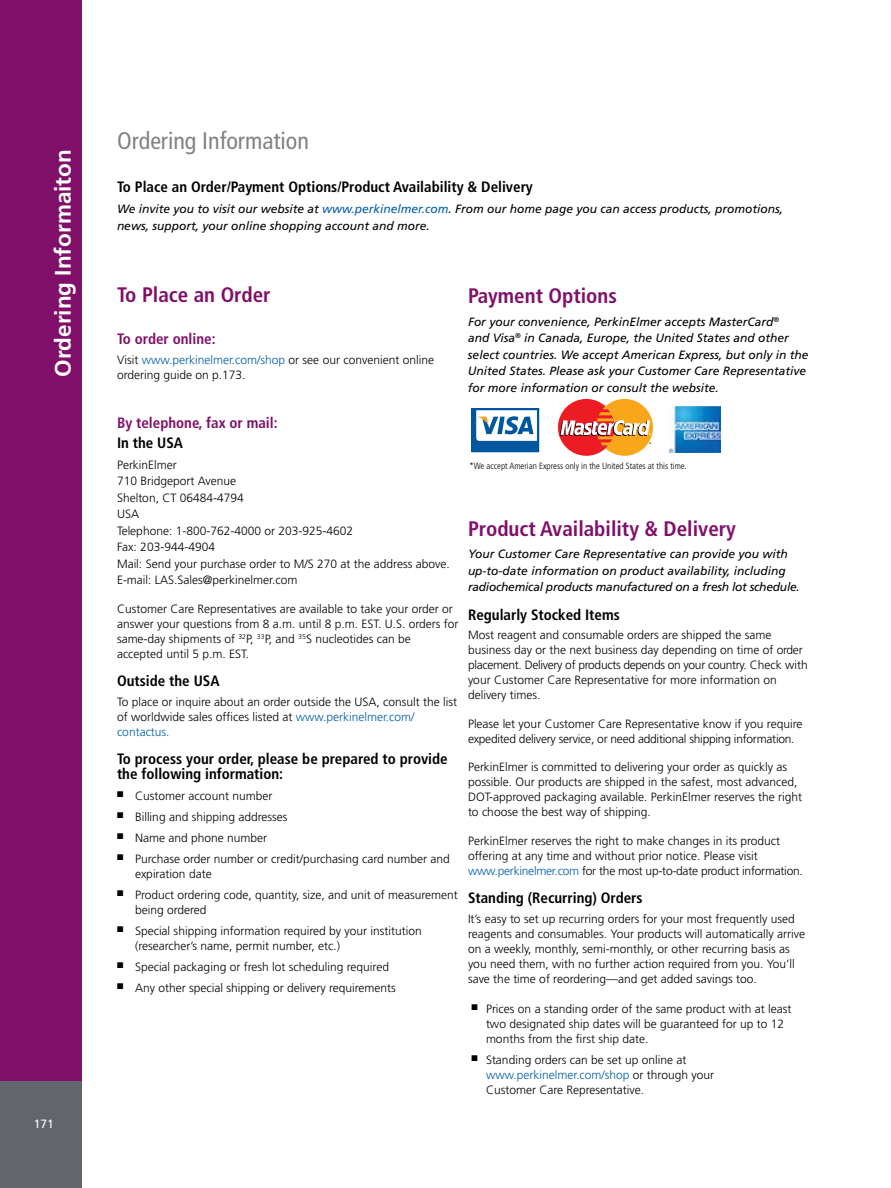
<style>
.page{position:relative;width:891px;height:1188px;background:#fff}
.page>*{position:absolute;margin:0;border:0;box-sizing:border-box;transform-origin:0 0}
.t1{font:condensed 24px "Frutiger";color:#808285}
.t2{font:700 22.5px "Frutiger";color:#fff}
.t3{font:700 condensed 21px "Frutiger";color:#800f69}
.t4{font:700 condensed 15px/15px "Frutiger";color:#000}
.t5{font:700 condensed 15px "Frutiger";color:#800f69}
.t6{font:300 12px/15px "Frutiger";color:#000}
.t7{font:italic 12px/16.5px "Frutiger";color:#000}
.t8{font:300 12px/15px "Frutiger";letter-spacing:-.02em;color:#000}
.t9{font:12px "Frutiger";color:#fff}
.t10{font:300 condensed 9px "Frutiger";color:#000}
.s1{color:#005daa}
</style>
<div class="page">
<div style="left:0;top:0;width:81px;height:1188px;background:#800f69"></div>
<div style="left:0;top:1082px;width:81px;height:106px;background:#62656b"></div>
<div style="left:473px;top:410px;width:64px;height:40px;background:#00579f"></div>
<div style="left:471px;top:408px;width:68px;height:44px;border:4px solid #00579f"></div>
<svg style="left:476px;top:410px;width:61px;height:31px"></svg>
<img style="left:669px;top:406px;width:52px;height:46px">
<svg style="left:560px;top:399px;width:93px;height:57px"></svg>
<h2 class="t2" style="left:50px;top:377px;width:229px;rotate:-90deg">Ordering Informaiton</h2>
<p class="t9" style="left:34px;top:1116px;width:22px">171</p>
<h1 class="t1" style="left:117px;top:126px;width:194px">Ordering Information</h1>
<p class="t4" style="left:117px;top:180px;width:417px">To Place an Order/Payment Options/Product Availability &amp; Delivery</p>
<p class="t7" style="left:117px;top:201px;width:668px">We invite you to visit our website at <span class="s1">www.perkinelmer.com</span>. From our home page you can access products, promotions, news, support, your online shopping account and more.</p>
<h3 class="t3" style="left:117px;top:283px;width:155px">To Place an Order</h3>
<p class="t5" style="left:117px;top:330px;width:100px">To order online:</p>
<p class="t6" style="left:117px;top:352px;width:319px">Visit <span class="s1">www.perkinelmer.com/shop</span> or see our convenient online ordering guide on p.173.</p>
<p class="t5" style="left:117px;top:414px;width:162px">By telephone, fax or mail:</p>
<p class="t4" style="left:117px;top:435px;width:50px">In the USA</p>
<p class="t6" style="left:117px;top:457px;width:334px;line-height:16.5px">PerkinElmer<br>710 Bridgeport Avenue<br>Shelton, CT 06484-4794<br>USA<br>Telephone: 1-800-762-4000 or 203-925-4602<br>Fax: 203-944-4904<br>Mail: Send your purchase order to M/S 270 at the address above.<br>E-mail: LAS.Sales@perkinelmer.com</p>
<p class="t6" style="left:117px;top:601px;width:343px">Customer Care Representatives are available to take your order or answer your questions from 8 a.m. until 8 p.m. EST. U.S. orders for same-day shipments of <sup>32</sup>P, <sup>33</sup>P, and <sup>35</sup>S nucleotides can be accepted until 5 p.m. EST.</p>
<p class="t4" style="left:117px;top:674px;width:86px">Outside the USA</p>
<p class="t6" style="left:117px;top:694px;width:342px">To place or inquire about an order outside the USA, consult the list of worldwide sales offices listed at <span class="s1">www.perkinelmer.com/ contactus.</span></p>
<p class="t4" style="left:117px;top:752px;width:332px">To process your order, please be prepared to provide the following information:</p>
<p class="t6" style="left:117px;top:789px;width:157px">■ Customer account number</p>
<p class="t6" style="left:117px;top:810px;width:172px">■ Billing and shipping addresses</p>
<p class="t6" style="left:117px;top:831px;width:152px">■ Name and phone number</p>
<p class="t6" style="left:135px;top:852px;width:316px;text-indent:-18px">■ Purchase order number or credit/purchasing card number and expiration date</p>
<p class="t6" style="left:135px;top:888px;width:324px;text-indent:-18px">■ Product ordering code, quantity, size, and unit of measurement being ordered</p>
<p class="t6" style="left:135px;top:924px;width:288px;text-indent:-18px">■ Special shipping information required by your institution (researcher’s name, permit number, etc.)</p>
<p class="t6" style="left:117px;top:960px;width:274px">■ Special packaging or fresh lot scheduling required</p>
<p class="t6" style="left:117px;top:981px;width:280px">■ Any other special shipping or delivery requirements</p>
<h3 class="t3" style="left:468px;top:284px;width:151px">Payment Options</h3>
<p class="t7" style="left:468px;top:314px;width:342px">For your convenience, PerkinElmer accepts MasterCard<sup>®<br></sup>and Visa<sup>®</sup> in Canada, Europe, the United States and other select countries. We accept American Express, but only in the United States. Please ask your Customer Care Representative for more information or consult the website.</p>
<p class="t10" style="left:469px;top:461px;width:219px">*We accept Amerian Express only in the United States at this time.</p>
<h3 class="t3" style="left:468px;top:516px;width:269px">Product Availability &amp; Delivery</h3>
<p class="t7" style="left:468px;top:546px;width:333px">Your Customer Care Representative can provide you with up-to-date information on product availability, including radiochemical products manufactured on a fresh lot schedule.</p>
<p class="t4" style="left:468px;top:607px;width:153px">Regularly Stocked Items</p>
<p class="t6" style="left:468px;top:628px;width:341px">Most reagent and consumable orders are shipped the same business day or the next business day depending on time of order placement. Delivery of products depends on your country. Check with your Customer Care Representative for more information on delivery times.</p>
<p class="t8" style="left:468px;top:716px;width:336px">Please let your Customer Care Representative know if you require expedited delivery service, or need additional shipping information.</p>
<p class="t6" style="left:468px;top:760px;width:336px">PerkinElmer is committed to delivering your order as quickly as possible. Our products are shipped in the safest, most advanced, DOT-approved packaging available. PerkinElmer reserves the right to choose the best way of shipping.</p>
<p class="t6" style="left:468px;top:833px;width:336px">PerkinElmer reserves the right to make changes in its product offering at any time and without prior notice. Please visit <span class="s1">www.perkinelmer.com</span> for the most up-to-date product information.</p>
<p class="t4" style="left:468px;top:890px;width:176px">Standing (Recurring) Orders</p>
<p class="t6" style="left:468px;top:911px;width:339px">It’s easy to set up recurring orders for your most frequently used reagents and consumables. Your products will automatically arrive on a weekly, monthly, semi-monthly, or other recurring basis as you need them, with no further action required from you. You’ll save the time of reordering—and get added savings too.</p>
<p class="t6" style="left:486px;top:1001px;width:307px;text-indent:-15px">■ Prices on a standing order of the same product with at least two designated ship dates will be guaranteed for up to 12 months from the first ship date.</p>
<p class="t6" style="left:486px;top:1052px;width:230px;text-indent:-15px">■ Standing orders can be set up online at <span class="s1">www.perkinelmer.com/shop</span> or through your<br>Customer Care Representative.</p>
</div>
